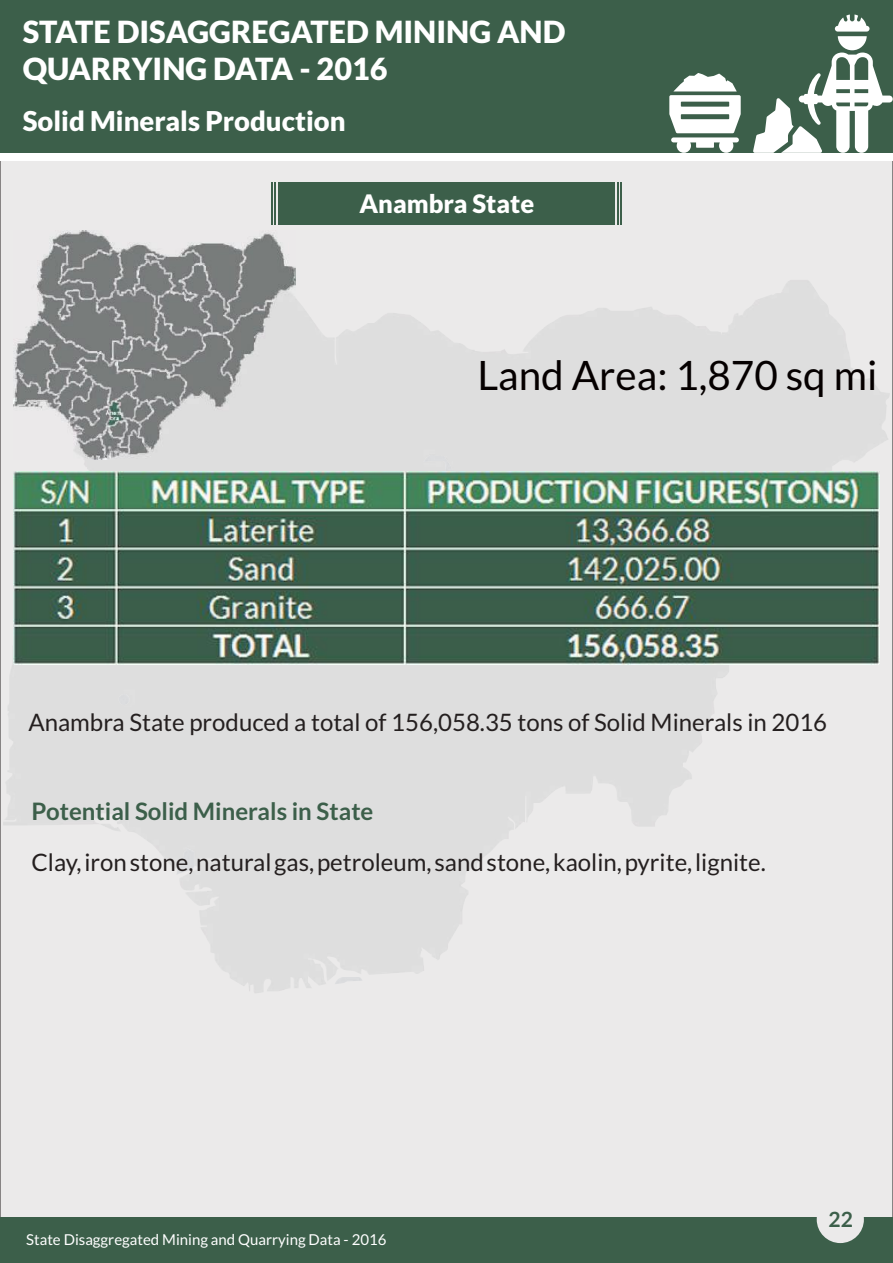
<style>
.page{position:relative;width:893px;height:1263px;background:#fff}
.page>*{position:absolute;margin:0;border:0;box-sizing:border-box;transform-origin:0 0}
.t1{font:40.5px "Lato";color:#050000}
.t2{font:900 30.6px/36.8px "Lato";color:#fff}
.t3{font:900 27.3px "Lato";color:#fff}
.t4{font:900 25.5px "Lato";color:#fff}
.t5{font:24px "Lato";color:#241f1f}
.t6{font:700 24px "Lato";color:#3c5f4a}
.t7{font:700 21px "Lato";color:#3c5f4a}
.t8{font:15px "Lato";color:#fff}
</style>
<div class="page">
<div style="left:0;top:0;width:893px;height:1263px;background:linear-gradient(to right,#e9e8e8,#e7e6e6)"></div>
<img style="left:118px;top:455px;width:711px;height:539px">
<div style="left:0;top:0;width:893px;height:160px;background:#fff"></div>
<div style="left:0;top:0;width:893px;height:153px;background:#3c5f4a"></div>
<div style="left:0;top:1218px;width:893px;height:45px;background:#3c5f4a"></div>
<div style="left:817px;top:1196px;width:47px;height:47px;background:#ebeaea;border-radius:50%"></div>
<svg style="left:753px;top:15px;width:140px;height:138px"></svg>
<svg style="left:669px;top:73px;width:72px;height:80px"></svg>
<div style="left:278px;top:182px;width:337px;height:42px;background:#3c5f4a"></div>
<hr style="left:617px;top:182px;width:2px;height:42px;background:#3c5f4a">
<hr style="left:621px;top:182px;width:1px;height:42px;background:#3c5f4a">
<hr style="left:271px;top:182px;width:1px;height:42px;background:#3c5f4a">
<hr style="left:274px;top:182px;width:2px;height:42px;background:#3c5f4a">
<img style="left:13px;top:471px;width:867px;height:194px">
<img style="left:13px;top:230px;width:283px;height:230px">
<p class="t2" style="left:23px;top:15px;width:544px">STATE DISAGGREGATED MINING AND<br>QUARRYING DATA - 2016</p>
<p class="t3" style="left:23px;top:109px;width:324px">Solid Minerals Production</p>
<p class="t4" style="left:359px;top:192px;width:176px">Anambra State</p>
<h1 class="t1" style="left:477px;top:357px;width:401px">Land Area: 1,870 sq mi</h1>
<p class="t5" style="left:28px;top:711px;width:800px">Anambra State produced a total of 156,058.35 tons of Solid Minerals in 2016</p>
<p class="t6" style="left:31px;top:800px;width:343px">Potential Solid Minerals in State</p>
<p class="t5" style="left:31px;top:851px;width:736px">Clay, iron stone, natural gas, petroleum, sand stone, kaolin, pyrite, lignite.</p>
<p class="t8" style="left:26px;top:1233px;width:362px">State Disaggregated Mining and Quarrying Data - 2016</p>
<p class="t7" style="left:829px;top:1210px;width:26px">22</p>
</div>
